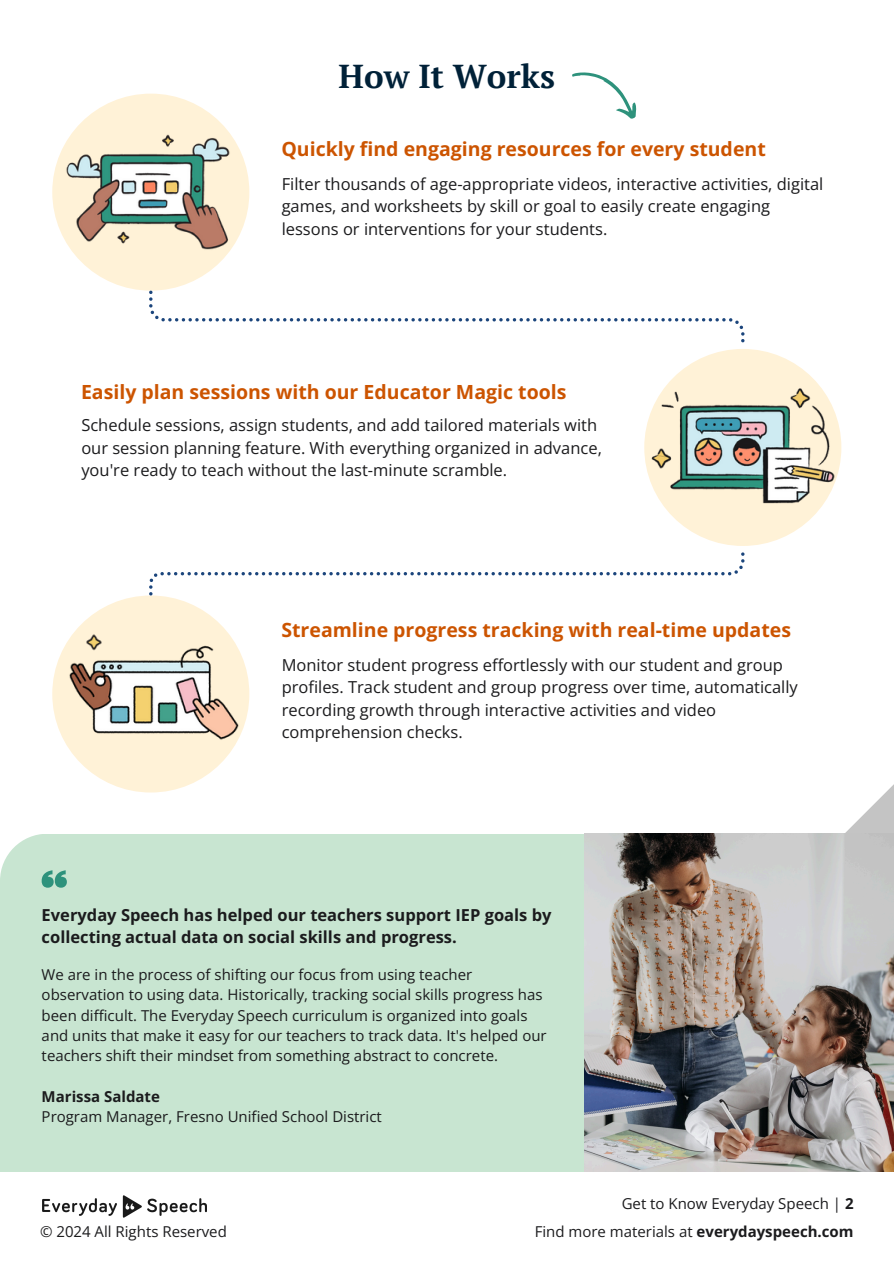
<style>
.page{position:relative;width:894px;height:1264px;background:#fff}
.page>*{position:absolute;margin:0;border:0;box-sizing:border-box;transform-origin:0 0}
.t1{font:700 33px "PT Serif";color:#002138}
.t2{font:700 19.5px "Open Sans";color:#cc5400}
.t3{font:16.5px/22.5px "Open Sans";color:#1b1b1d}
.t4{font:700 16.5px/22.5px "Open Sans";color:#1b1b1d}
.t5{font:15px/20.2px "Open Sans";color:#1b1b1d}
.t6{font:700 15px "Open Sans";color:#1b1b1d}
.s1{font-weight:700}
</style>
<div class="page">
<div style="left:52px;top:94px;width:197px;height:197px;background:#fff2d7;border-radius:50%"></div>
<svg style="left:149px;top:291px;width:589px;height:31px"></svg>
<svg style="left:149px;top:552px;width:595px;height:35px"></svg>
<svg style="left:845px;top:785px;width:48px;height:48px"></svg>
<div style="left:0;top:833px;width:654px;height:409px;background:#c8e5d1;border-radius:47px"></div>
<img style="left:584px;top:833px;width:309px;height:338px">
<svg style="left:42px;top:870px;width:24px;height:17px"></svg>
<div style="left:0;top:1171px;width:893px;height:92px;background:#fff"></div>
<img style="left:43px;top:1195px;width:163px;height:22px">
<svg style="left:572px;top:72px;width:65px;height:47px"></svg>
<img style="left:628px;top:321px;width:214px;height:225px">
<img style="left:54px;top:99px;width:187px;height:187px">
<img style="left:54px;top:587px;width:196px;height:199px">
<p class="t1" style="left:338px;top:54px;width:218px">How It Works</p>
<p class="t2" style="left:281px;top:136px;width:486px">Quickly find engaging resources for every student</p>
<p class="t3" style="left:281px;top:172px;width:543px">Filter thousands of age-appropriate videos, interactive activities, digital games, and worksheets by skill or goal to easily create engaging lessons or interventions for your students.</p>
<p class="t2" style="left:81px;top:378px;width:487px">Easily plan sessions with our Educator Magic tools</p>
<h3 class="t3" style="left:81px;top:413px;width:522px">Schedule sessions, assign students, and add tailored materials with our session planning feature. With everything organized in advance, you're ready to teach without the last-minute scramble.</h3>
<p class="t2" style="left:281px;top:616px;width:511px">Streamline progress tracking with real-time updates</p>
<h2 class="t3" style="left:281px;top:653px;width:517px">Monitor student progress effortlessly with our student and group profiles. Track student and group progress over time, automatically recording growth through interactive activities and video comprehension checks.</h2>
<p class="t4" style="left:42px;top:903px;width:511px">Everyday Speech has helped our teachers support IEP goals by collecting actual data on social skills and progress.</p>
<p class="t5" style="left:42px;top:964px;width:506px">We are in the process of shifting our focus from using teacher observation to using data. Historically, tracking social skills progress has been difficult. The Everyday Speech curriculum is organized into goals and units that make it easy for our teachers to track data. It's helped our teachers shift their mindset from something abstract to concrete.</p>
<p class="t6" style="left:42px;top:1085px;width:120px">Marissa Saldate</p>
<p class="t5" style="left:42px;top:1105px;width:342px">Program Manager, Fresno Unified School District</p>
<p class="t5" style="left:621px;top:1193px;width:233px">Get to Know Everyday Speech | <span class="s1">2</span></p>
<h2 class="t5" style="left:40px;top:1221px;width:188px">© 2024 All Rights Reserved</h2>
<p class="t5" style="left:534px;top:1221px;width:320px">Find more materials at <span class="s1">everydayspeech.com</span></p>
</div>
